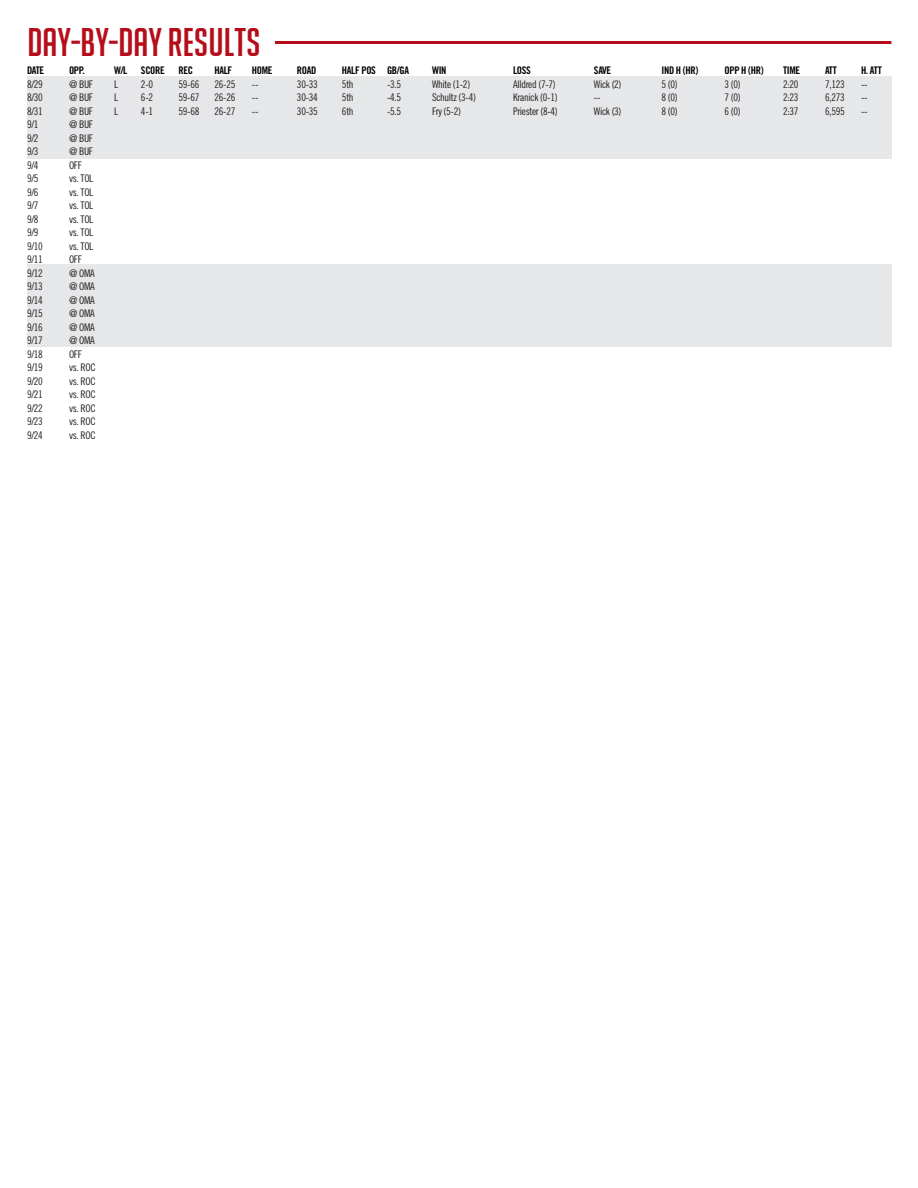
<style>
.page{position:relative;width:918px;height:1188px;background:#fff}
.page>*{position:absolute;margin:0;border:0;box-sizing:border-box;transform-origin:0 0}
.t1{font:39px "Big Noodle Titling";color:#b50e1a}
.t2{font:10.5px "Trade Gothic LT Std Cn 18";letter-spacing:-.03em;color:#231f20}
.t3{font:10.5px "Trade Gothic LT Std Bd Cn 20";letter-spacing:-.03em;color:#000}
</style>
<div class="page">
<div style="left:27px;top:265px;width:865px;height:82px;background:#e6e7e9"></div>
<hr style="left:275px;top:41px;width:616px;height:3px;background:#b50e1a">
<div style="left:27px;top:76px;width:864px;height:83px;background:#e6e7e9"></div>
<p class="t1" style="left:27px;top:21px;width:235px">DAY-BY-DAY RESULTS</p>
<p class="t3" style="left:27px;top:64px;width:19px">DATE</p>
<p class="t3" style="left:69px;top:64px;width:17px">OPP.</p>
<p class="t3" style="left:114px;top:64px;width:15px">W/L</p>
<p class="t3" style="left:141px;top:64px;width:25px">SCORE</p>
<p class="t3" style="left:178px;top:64px;width:16px">REC</p>
<p class="t3" style="left:214px;top:64px;width:19px">HALF</p>
<p class="t3" style="left:252px;top:64px;width:22px">HOME</p>
<p class="t3" style="left:297px;top:64px;width:21px">ROAD</p>
<p class="t3" style="left:342px;top:64px;width:69px">HALF POS GB/GA</p>
<p class="t3" style="left:432px;top:64px;width:16px">WIN</p>
<p class="t3" style="left:513px;top:64px;width:19px">LOSS</p>
<p class="t3" style="left:594px;top:64px;width:19px">SAVE</p>
<p class="t3" style="left:662px;top:64px;width:38px">IND H (HR)</p>
<p class="t3" style="left:725px;top:64px;width:41px">OPP H (HR)</p>
<p class="t3" style="left:783px;top:64px;width:19px">TIME</p>
<p class="t3" style="left:825px;top:64px;width:13px">ATT</p>
<p class="t3" style="left:861px;top:64px;width:22px">H. ATT</p>
<p class="t2" style="left:27px;top:78px;width:17px">8/29</p>
<p class="t2" style="left:69px;top:78px;width:26px">@ BUF</p>
<p class="t2" style="left:114px;top:78px;width:6px">L</p>
<p class="t2" style="left:141px;top:78px;width:14px">2-0</p>
<p class="t2" style="left:178px;top:78px;width:22px">59-66</p>
<p class="t2" style="left:214px;top:78px;width:22px">26-25</p>
<p class="t2" style="left:252px;top:78px;width:8px">--</p>
<p class="t2" style="left:297px;top:78px;width:22px">30-33</p>
<p class="t2" style="left:342px;top:78px;width:13px">5th</p>
<p class="t2" style="left:387px;top:78px;width:16px">-3.5</p>
<p class="t2" style="left:432px;top:78px;width:40px">White (1-2)</p>
<p class="t2" style="left:513px;top:78px;width:44px">Alldred (7-7)</p>
<p class="t2" style="left:594px;top:78px;width:29px">Wick (2)</p>
<p class="t2" style="left:662px;top:78px;width:18px">5 (0)</p>
<p class="t2" style="left:725px;top:78px;width:18px">3 (0)</p>
<p class="t2" style="left:783px;top:78px;width:17px">2:20</p>
<p class="t2" style="left:825px;top:78px;width:21px">7,123</p>
<p class="t2" style="left:861px;top:78px;width:8px">--</p>
<p class="t2" style="left:27px;top:91px;width:17px">8/30</p>
<p class="t2" style="left:69px;top:91px;width:26px">@ BUF</p>
<p class="t2" style="left:114px;top:91px;width:6px">L</p>
<p class="t2" style="left:141px;top:91px;width:14px">6-2</p>
<p class="t2" style="left:178px;top:91px;width:22px">59-67</p>
<p class="t2" style="left:214px;top:91px;width:22px">26-26</p>
<p class="t2" style="left:252px;top:91px;width:8px">--</p>
<p class="t2" style="left:297px;top:91px;width:22px">30-34</p>
<p class="t2" style="left:342px;top:91px;width:13px">5th</p>
<p class="t2" style="left:387px;top:91px;width:16px">-4.5</p>
<p class="t2" style="left:432px;top:91px;width:46px">Schultz (3-4)</p>
<p class="t2" style="left:513px;top:91px;width:46px">Kranick (0-1)</p>
<p class="t2" style="left:594px;top:91px;width:8px">--</p>
<p class="t2" style="left:662px;top:91px;width:18px">8 (0)</p>
<p class="t2" style="left:725px;top:91px;width:18px">7 (0)</p>
<p class="t2" style="left:783px;top:91px;width:17px">2:23</p>
<p class="t2" style="left:825px;top:91px;width:21px">6,273</p>
<p class="t2" style="left:861px;top:91px;width:8px">--</p>
<p class="t2" style="left:27px;top:105px;width:17px">8/31</p>
<p class="t2" style="left:69px;top:105px;width:26px">@ BUF</p>
<p class="t2" style="left:114px;top:105px;width:6px">L</p>
<p class="t2" style="left:141px;top:105px;width:14px">4-1</p>
<p class="t2" style="left:178px;top:105px;width:22px">59-68</p>
<p class="t2" style="left:214px;top:105px;width:22px">26-27</p>
<p class="t2" style="left:252px;top:105px;width:8px">--</p>
<p class="t2" style="left:297px;top:105px;width:22px">30-35</p>
<p class="t2" style="left:342px;top:105px;width:13px">6th</p>
<p class="t2" style="left:387px;top:105px;width:16px">-5.5</p>
<p class="t2" style="left:432px;top:105px;width:30px">Fry (5-2)</p>
<p class="t2" style="left:513px;top:105px;width:46px">Priester (8-4)</p>
<p class="t2" style="left:594px;top:105px;width:29px">Wick (3)</p>
<p class="t2" style="left:662px;top:105px;width:18px">8 (0)</p>
<p class="t2" style="left:725px;top:105px;width:18px">6 (0)</p>
<p class="t2" style="left:783px;top:105px;width:17px">2:37</p>
<p class="t2" style="left:825px;top:105px;width:21px">6,595</p>
<p class="t2" style="left:861px;top:105px;width:8px">--</p>
<p class="t2" style="left:27px;top:118px;width:13px">9/1</p>
<p class="t2" style="left:69px;top:118px;width:26px">@ BUF</p>
<p class="t2" style="left:27px;top:132px;width:13px">9/2</p>
<p class="t2" style="left:69px;top:132px;width:26px">@ BUF</p>
<p class="t2" style="left:27px;top:145px;width:13px">9/3</p>
<p class="t2" style="left:69px;top:145px;width:26px">@ BUF</p>
<p class="t2" style="left:27px;top:159px;width:13px">9/4</p>
<p class="t2" style="left:69px;top:159px;width:14px">OFF</p>
<p class="t2" style="left:27px;top:172px;width:13px">9/5</p>
<p class="t2" style="left:69px;top:172px;width:26px">vs. TOL</p>
<p class="t2" style="left:27px;top:186px;width:13px">9/6</p>
<p class="t2" style="left:69px;top:186px;width:26px">vs. TOL</p>
<p class="t2" style="left:27px;top:199px;width:13px">9/7</p>
<p class="t2" style="left:69px;top:199px;width:26px">vs. TOL</p>
<p class="t2" style="left:27px;top:213px;width:13px">9/8</p>
<p class="t2" style="left:69px;top:213px;width:26px">vs. TOL</p>
<p class="t2" style="left:27px;top:226px;width:13px">9/9</p>
<p class="t2" style="left:69px;top:226px;width:26px">vs. TOL</p>
<p class="t2" style="left:27px;top:240px;width:17px">9/10</p>
<p class="t2" style="left:69px;top:240px;width:26px">vs. TOL</p>
<p class="t2" style="left:27px;top:253px;width:17px">9/11</p>
<p class="t2" style="left:69px;top:253px;width:14px">OFF</p>
<p class="t2" style="left:27px;top:267px;width:17px">9/12</p>
<p class="t2" style="left:69px;top:267px;width:27px">@ OMA</p>
<p class="t2" style="left:27px;top:280px;width:17px">9/13</p>
<p class="t2" style="left:69px;top:280px;width:27px">@ OMA</p>
<p class="t2" style="left:27px;top:294px;width:17px">9/14</p>
<p class="t2" style="left:69px;top:294px;width:27px">@ OMA</p>
<p class="t2" style="left:27px;top:307px;width:17px">9/15</p>
<p class="t2" style="left:69px;top:307px;width:27px">@ OMA</p>
<p class="t2" style="left:27px;top:321px;width:17px">9/16</p>
<p class="t2" style="left:69px;top:321px;width:27px">@ OMA</p>
<p class="t2" style="left:27px;top:334px;width:17px">9/17</p>
<p class="t2" style="left:69px;top:334px;width:27px">@ OMA</p>
<p class="t2" style="left:27px;top:348px;width:17px">9/18</p>
<p class="t2" style="left:69px;top:348px;width:14px">OFF</p>
<p class="t2" style="left:27px;top:361px;width:17px">9/19</p>
<p class="t2" style="left:69px;top:361px;width:28px">vs. ROC</p>
<p class="t2" style="left:27px;top:375px;width:17px">9/20</p>
<p class="t2" style="left:69px;top:375px;width:28px">vs. ROC</p>
<p class="t2" style="left:27px;top:388px;width:17px">9/21</p>
<p class="t2" style="left:69px;top:388px;width:28px">vs. ROC</p>
<p class="t2" style="left:27px;top:402px;width:17px">9/22</p>
<p class="t2" style="left:69px;top:402px;width:28px">vs. ROC</p>
<p class="t2" style="left:27px;top:415px;width:17px">9/23</p>
<p class="t2" style="left:69px;top:415px;width:28px">vs. ROC</p>
<p class="t2" style="left:27px;top:429px;width:17px">9/24</p>
<p class="t2" style="left:69px;top:429px;width:28px">vs. ROC</p>
</div>
